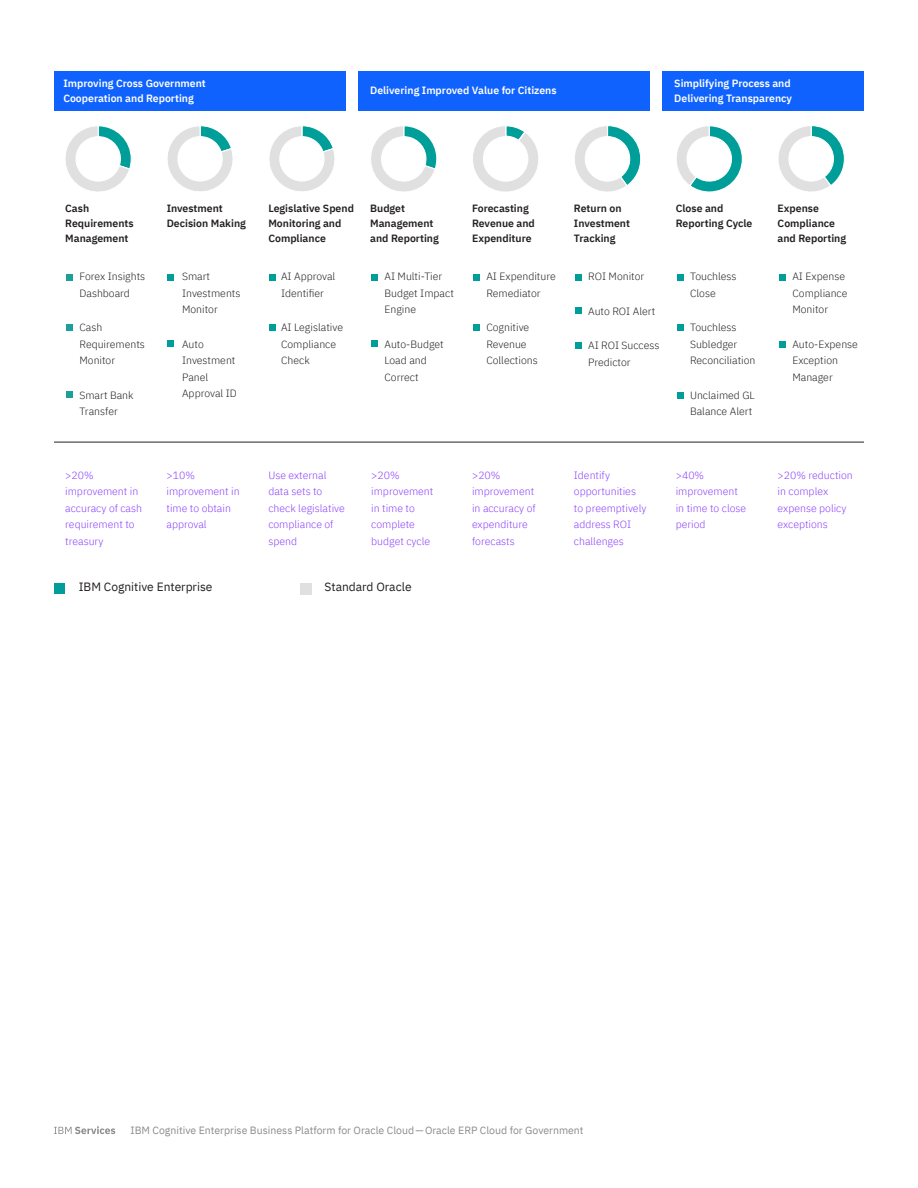
<style>
.page{position:relative;width:918px;height:1188px;background:#fff}
.page>*{position:absolute;margin:0;border:0;box-sizing:border-box;transform-origin:0 0}
.Body_Copy{font:12px "IBM Plex Sans";color:#231f20}
.Body_Copy-2{font:300 10.5px/16.5px "IBM Plex Sans";color:#231f20}
.Body_Copy-3{font:300 10.5px/16.5px "IBM Plex Sans";color:#8a3ffc}
.Body_Copy-4{font:600 10.5px/15px "IBM Plex Sans";color:#231f20}
.Body_Copy-5{font:600 10.5px/15px "IBM Plex Sans";color:#fff}
.t1{font:10.5px "IBM Plex Sans";color:#8c8c8c}
</style>
<div class="page">
<svg style="left:54px;top:1126px;width:61px;height:8px"></svg>
<div style="left:779px;top:274px;width:7px;height:6px;background:#009e99"></div>
<div style="left:779px;top:341px;width:7px;height:7px;background:#009e99"></div>
<div style="left:167px;top:274px;width:7px;height:6px;background:#009e99"></div>
<div style="left:167px;top:340px;width:7px;height:7px;background:#009e99"></div>
<div style="left:269px;top:274px;width:7px;height:6px;background:#009e99"></div>
<div style="left:269px;top:324px;width:7px;height:7px;background:#009e99"></div>
<div style="left:371px;top:274px;width:7px;height:6px;background:#009e99"></div>
<div style="left:371px;top:340px;width:7px;height:7px;background:#009e99"></div>
<div style="left:473px;top:274px;width:7px;height:6px;background:#009e99"></div>
<div style="left:473px;top:324px;width:7px;height:7px;background:#009e99"></div>
<div style="left:66px;top:274px;width:7px;height:6px;background:#1c9e99"></div>
<div style="left:66px;top:324px;width:7px;height:7px;background:#1c9e99"></div>
<div style="left:66px;top:392px;width:7px;height:6px;background:#1c9e99"></div>
<hr style="left:54px;top:442px;width:810px;height:1px;background:#231f20">
<div style="left:55px;top:583px;width:10px;height:11px;background:#009d9a"></div>
<div style="left:300px;top:583px;width:12px;height:12px;background:#e0e0e0"></div>
<div style="left:575px;top:274px;width:7px;height:6px;background:#009e99"></div>
<div style="left:575px;top:308px;width:7px;height:6px;background:#009e99"></div>
<div style="left:575px;top:342px;width:7px;height:7px;background:#009e99"></div>
<div style="left:677px;top:274px;width:7px;height:6px;background:#009e99"></div>
<div style="left:677px;top:324px;width:7px;height:7px;background:#009e99"></div>
<div style="left:677px;top:392px;width:7px;height:6px;background:#009e99"></div>
<div style="left:54px;top:71px;width:292px;height:39px;background:#0f62fe"></div>
<div style="left:358px;top:71px;width:292px;height:39px;background:#0f62fe"></div>
<div style="left:662px;top:71px;width:202px;height:39px;background:#0f62fe"></div>
<svg style="left:65px;top:125px;width:67px;height:67px"></svg>
<svg style="left:167px;top:125px;width:66px;height:67px"></svg>
<svg style="left:269px;top:125px;width:66px;height:67px"></svg>
<svg style="left:371px;top:125px;width:66px;height:67px"></svg>
<svg style="left:473px;top:125px;width:65px;height:67px"></svg>
<svg style="left:575px;top:125px;width:66px;height:67px"></svg>
<svg style="left:677px;top:125px;width:66px;height:67px"></svg>
<svg style="left:778px;top:125px;width:67px;height:67px"></svg>
<p class="Body_Copy-5" style="left:63px;top:75px;width:144px">Improving Cross Government<br>Cooperation and Reporting</p>
<p class="Body_Copy-5" style="left:370px;top:82px;width:188px">Delivering Improved Value for Citizens</p>
<p class="Body_Copy-5" style="left:674px;top:75px;width:119px">Simplifying Process and<br>Delivering Transparency</p>
<p class="Body_Copy-4" style="left:65px;top:200px;width:70px">Cash<br>Requirements<br>Management</p>
<p class="Body_Copy-4" style="left:167px;top:200px;width:81px">Investment<br>Decision Making</p>
<p class="Body_Copy-4" style="left:268px;top:200px;width:87px">Legislative Spend<br>Monitoring and<br>Compliance</p>
<p class="Body_Copy-4" style="left:370px;top:200px;width:70px">Budget<br>Management and Reporting</p>
<p class="Body_Copy-4" style="left:472px;top:200px;width:64px">Forecasting<br>Revenue and<br>Expenditure</p>
<p class="Body_Copy-4" style="left:574px;top:200px;width:58px">Return on<br>Investment<br>Tracking</p>
<p class="Body_Copy-4" style="left:676px;top:200px;width:78px">Close and<br>Reporting Cycle</p>
<p class="Body_Copy-2" style="left:80px;top:267px;width:67px">Forex Insights<br>Dashboard</p>
<p class="Body_Copy-2" style="left:80px;top:318px;width:67px">Cash<br>Requirements<br>Monitor</p>
<p class="Body_Copy-2" style="left:80px;top:386px;width:56px">Smart Bank<br>Transfer</p>
<p class="Body_Copy-2" style="left:182px;top:267px;width:60px">Smart<br>Investments<br>Monitor</p>
<p class="Body_Copy-2" style="left:182px;top:335px;width:56px">Auto<br>Investment<br>Panel<br>Approval ID</p>
<p class="Body_Copy-2" style="left:281px;top:267px;width:56px">AI Approval<br>Identifier</p>
<p class="Body_Copy-2" style="left:281px;top:318px;width:64px">AI Legislative<br>Compliance<br>Check</p>
<p class="Body_Copy-2" style="left:384px;top:267px;width:71px">AI Multi-Tier<br>Budget Impact<br>Engine</p>
<p class="Body_Copy-2" style="left:384px;top:335px;width:61px">Auto-Budget<br>Load and<br>Correct</p>
<p class="Body_Copy-2" style="left:486px;top:267px;width:71px">AI Expenditure<br>Remediator</p>
<p class="Body_Copy-2" style="left:486px;top:318px;width:53px">Cognitive<br>Revenue<br>Collections</p>
<p class="Body_Copy-2" style="left:588px;top:267px;width:58px">ROI Monitor</p>
<p class="Body_Copy-2" style="left:588px;top:302px;width:69px">Auto ROI Alert</p>
<p class="Body_Copy-2" style="left:588px;top:336px;width:73px">AI ROI Success<br>Predictor</p>
<p class="Body_Copy-2" style="left:690px;top:267px;width:48px">Touchless<br>Close</p>
<p class="Body_Copy-2" style="left:690px;top:318px;width:67px">Touchless<br>Subledger<br>Reconciliation</p>
<p class="Body_Copy-2" style="left:690px;top:386px;width:66px">Unclaimed GL<br>Balance Alert</p>
<p class="Body_Copy-4" style="left:778px;top:200px;width:70px">Expense<br>Compliance and Reporting</p>
<p class="Body_Copy-2" style="left:792px;top:267px;width:57px">AI Expense<br>Compliance<br>Monitor</p>
<p class="Body_Copy-2" style="left:792px;top:335px;width:67px">Auto-Expense<br>Exception<br>Manager</p>
<p class="Body_Copy-3" style="left:65px;top:466px;width:78px">&gt;20% improvement in accuracy of cash requirement to treasury</p>
<p class="Body_Copy-3" style="left:167px;top:466px;width:75px">&gt;10% improvement in time to obtain approval</p>
<p class="Body_Copy-3" style="left:268px;top:466px;width:78px">Use external data sets to check legislative compliance of spend</p>
<p class="Body_Copy-3" style="left:371px;top:466px;width:64px">&gt;20% improvement in time to complete budget cycle</p>
<p class="Body_Copy-3" style="left:472px;top:466px;width:65px">&gt;20% improvement in accuracy of expenditure forecasts</p>
<p class="Body_Copy-3" style="left:574px;top:466px;width:74px">Identify opportunities to preemptively address ROI challenges</p>
<p class="Body_Copy-3" style="left:676px;top:466px;width:72px">&gt;40% improvement in time to close period</p>
<p class="Body_Copy-3" style="left:778px;top:466px;width:77px">&gt;20% reduction in complex expense policy exceptions</p>
<p class="Body_Copy" style="left:79px;top:578px;width:135px">IBM Cognitive Enterprise</p>
<p class="Body_Copy" style="left:325px;top:578px;width:89px">Standard Oracle</p>
<p class="t1" style="left:130px;top:1122px;width:455px">IBM Cognitive Enterprise Business Platform for Oracle Cloud—Oracle ERP Cloud for Government</p>
</div>
